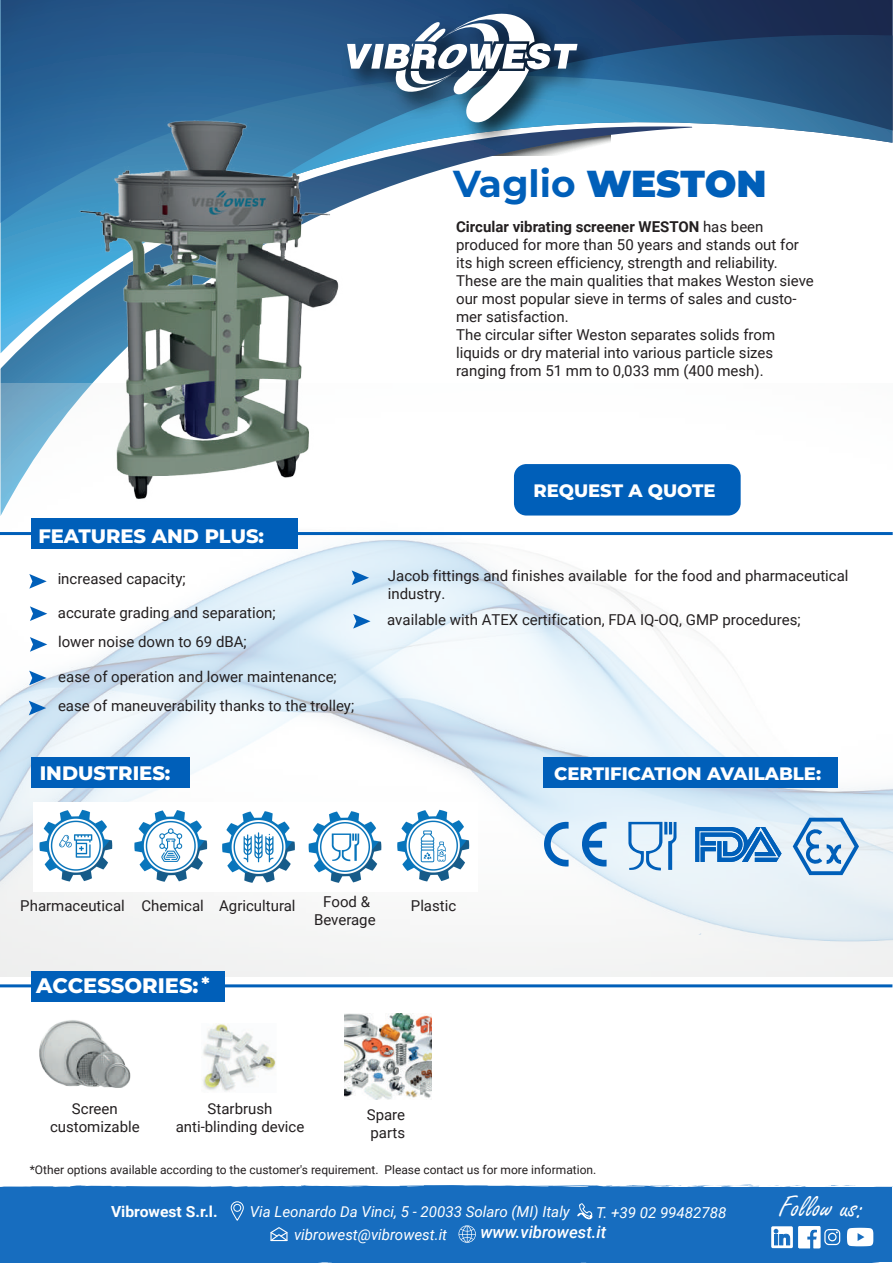
<style>
.page{position:relative;width:893px;height:1263px;background:#fff}
.page>*{position:absolute;margin:0;border:0;box-sizing:border-box;transform-origin:0 0}
.t1{font:700 37.5px "Montserrat";color:#005fb9}
.t2{font:32.1px "Freestyle Script";color:#fff}
.t3{font:800 21px "Montserrat";color:#fff}
.t4{font:800 19.5px "Montserrat";color:#fff}
.t5{font:800 18px "Montserrat";color:#fff}
.t6{font:italic 500 16.8px "Roboto";color:#fff}
.t7{font:700 15.3px "Roboto";color:#fff}
.t8{font:italic 15.15px "Roboto";color:#fff}
.t9{font:15px/18px "Roboto";color:#231f20}
.t10{font:12px "Roboto";color:#231f20}
.s1{font-weight:900}
.s2{font-weight:700}
</style>
<div class="page">
<svg style="left:1px;top:353px;width:65px;height:31px;background:#4a8ab4"></svg>
<svg style="left:1px;top:309px;width:65px;height:44px"></svg>
<svg style="left:1px;top:0;width:891px;height:309px"></svg>
<img style="left:1px;top:384px;width:891px;height:593px">
<div style="left:31px;top:757px;width:159px;height:31px;background:#005fb9"></div>
<img style="left:335px;top:2px;width:276px;height:154px">
<svg style="left:347px;top:7px;width:231px;height:117px"></svg>
<img style="left:34px;top:803px;width:444px;height:89px">
<div style="left:543px;top:757px;width:294px;height:31px;background:#005fb9"></div>
<svg style="left:695px;top:827px;width:86px;height:35px;background:#5896d1"></svg>
<svg style="left:628px;top:822px;width:49px;height:48px;background:#a4c8e6"></svg>
<svg style="left:580px;top:822px;width:27px;height:44px"></svg>
<svg style="left:544px;top:822px;width:25px;height:44px"></svg>
<svg style="left:793px;top:818px;width:66px;height:57px;background:#a4c6e4"></svg>
<img style="left:202px;top:1024px;width:74px;height:68px">
<svg style="left:29px;top:574px;width:18px;height:15px"></svg>
<svg style="left:30px;top:606px;width:17px;height:15px"></svg>
<svg style="left:30px;top:637px;width:17px;height:15px"></svg>
<svg style="left:29px;top:671px;width:18px;height:14px"></svg>
<svg style="left:29px;top:701px;width:17px;height:14px"></svg>
<hr style="left:1px;top:984px;width:891px;height:3px;background:#005fb9">
<div style="left:31px;top:971px;width:194px;height:30px;background:#005fb9"></div>
<svg style="left:886px;top:1186px;width:6px;height:11px"></svg>
<div style="left:1px;top:1185px;width:885px;height:77px;background:#176dbf"></div>
<svg style="left:50px;top:1187px;width:15px;height:3px"></svg>
<svg style="left:659px;top:1185px;width:149px;height:3px"></svg>
<svg style="left:598px;top:1185px;width:55px;height:3px"></svg>
<svg style="left:504px;top:1185px;width:47px;height:4px"></svg>
<svg style="left:302px;top:1185px;width:17px;height:5px"></svg>
<svg style="left:458px;top:1225px;width:18px;height:18px"></svg>
<svg style="left:269px;top:1226px;width:19px;height:16px"></svg>
<svg style="left:847px;top:1228px;width:26px;height:18px"></svg>
<svg style="left:771px;top:1226px;width:69px;height:22px"></svg>
<hr style="left:1px;top:532px;width:891px;height:3px;background:#005fb9">
<div style="left:31px;top:518px;width:267px;height:31px;background:#005fb9"></div>
<img style="left:39px;top:1020px;width:92px;height:68px">
<svg style="left:352px;top:570px;width:17px;height:15px"></svg>
<img style="left:66px;top:98px;width:338px;height:411px">
<div style="left:514px;top:464px;width:227px;height:51px;background:#005fb9;border-radius:12px"></div>
<div style="left:231px;top:1201px;width:13px;height:20px;border:1px solid #fff;border-radius:6px"></div>
<div style="left:233px;top:1204px;width:8px;height:8px;border:1px solid #fff;border-radius:50%"></div>
<svg style="left:575px;top:1203px;width:17px;height:17px"></svg>
<svg style="left:353px;top:614px;width:18px;height:15px"></svg>
<img style="left:345px;top:1014px;width:86px;height:85px">
<h1 class="t1" style="left:453px;top:157px;width:315px">Vaglio <span class="s1">WESTON</span></h1>
<p class="t9" style="left:456px;top:217px;width:359px"><span class="s2">Circular vibrating screener WESTON</span> has been produced for more than 50 years and stands out for its high screen efficiency, strength and reliability.<br>These are the main qualities that makes Weston sieve our most popular sieve in terms of sales and custo&shy;mer satisfaction.<br>The circular sifter Weston separates solids from liquids or dry material into various particle sizes ranging from 51 mm to 0,033 mm (400 mesh).</p>
<h3 class="t4" style="left:38px;top:521px;width:227px">FEATURES AND PLUS:</h3>
<p class="t9" style="left:58px;top:569px;width:129px">increased capacity;</p>
<p class="t9" style="left:58px;top:598px;width:219px;line-height:29.2px">accurate grading and separation; lower noise down to 69 dBA;</p>
<p class="t9" style="left:58px;top:662px;width:298px;line-height:28.8px">ease of operation and lower maintenance; ease of maneuverability thanks to the trolley;</p>
<p class="t5" style="left:533px;top:477px;width:184px">REQUEST A QUOTE</p>
<p class="t9" style="left:388px;top:566px;width:462px">Jacob fittings and finishes available for the food and pharmaceutical industry.</p>
<p class="t9" style="left:387px;top:610px;width:415px">available with ATEX certification, FDA IQ-OQ, GMP procedures;</p>
<h3 class="t4" style="left:40px;top:758px;width:132px">INDUSTRIES:</h3>
<p class="t5" style="left:554px;top:760px;width:268px">CERTIFICATION AVAILABLE:</p>
<p class="t9" style="left:20px;top:896px;width:277px">Pharmaceutical Chemical Agricultural</p>
<p class="t9" style="left:314px;top:892px;width:63px;text-align:center">Food &amp;<br>Beverage</p>
<p class="t9" style="left:411px;top:896px;width:47px">Plastic</p>
<h3 class="t3" style="left:36px;top:970px;width:175px">ACCESSORIES: <sup>*</sup></h3>
<p class="t9" style="left:50px;top:1099px;width:91px;text-align:center">Screen customizable</p>
<p class="t9" style="left:176px;top:1099px;width:130px;text-align:center">Starbrush anti-blinding device</p>
<p class="t9" style="left:367px;top:1105px;width:40px">Spare parts</p>
<p class="t10" style="left:30px;top:1161px;width:568px">*Other options available according to the customer's requirement. Please contact us for more information.</p>
<p class="t7" style="left:111px;top:1200px;width:108px">Vibrowest S.r.l.</p>
<p class="t8" style="left:250px;top:1201px;width:322px">Via Leonardo Da Vinci, 5 - 20033 Solaro (MI) Italy</p>
<p class="t8" style="left:596px;top:1202px;width:132px">T. +39 02 99482788</p>
<p class="t8" style="left:294px;top:1224px;width:155px">vibrowest@vibrowest.it</p>
<p class="t6" style="left:480px;top:1220px;width:127px">www.vibrowest.it</p>
<h2 class="t2" style="left:780px;top:1189px;width:86px">Follow us:</h2>
</div>
